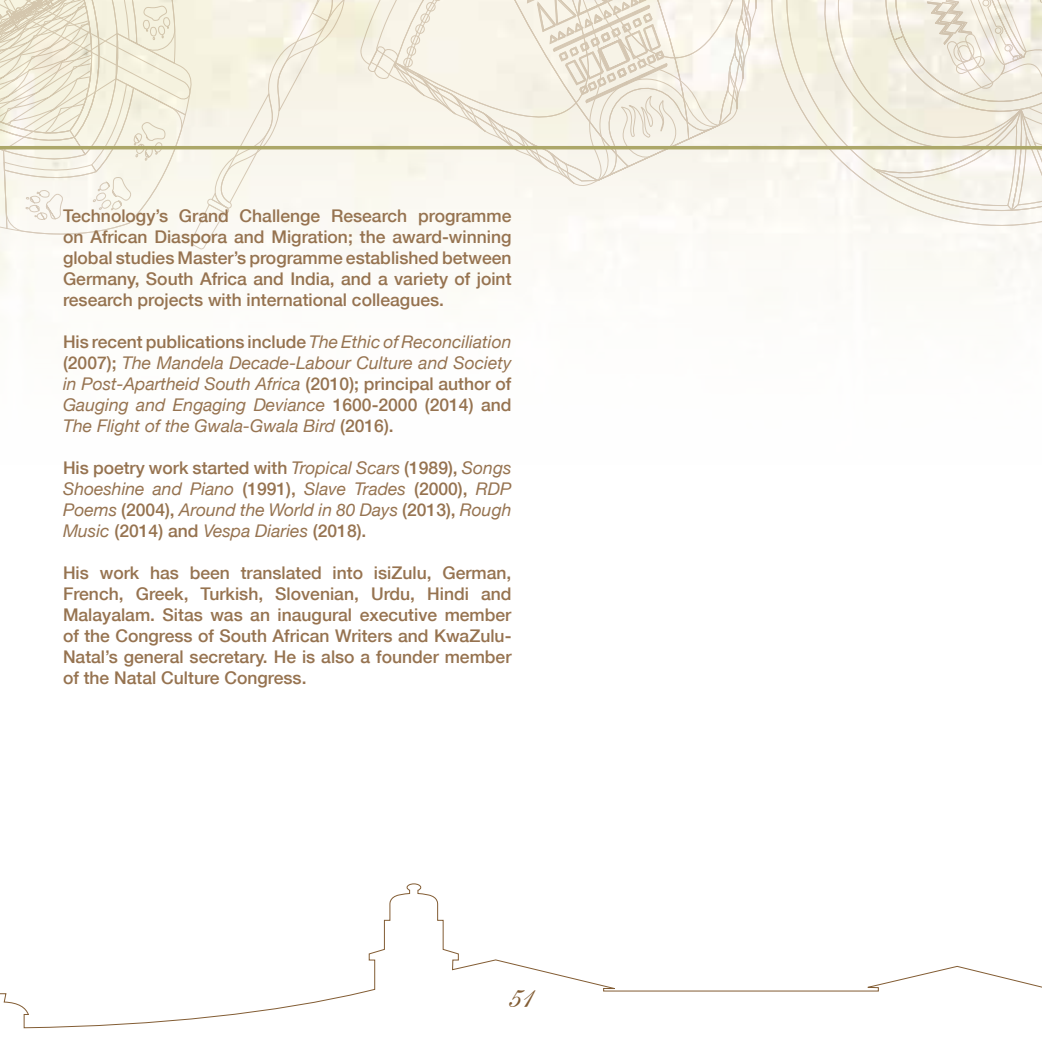
<style>
.page{position:relative;width:1042px;height:1042px;background:#fff}
.page>*{position:absolute;margin:0;border:0;box-sizing:border-box;transform-origin:0 0}
.t1{font:35px "Shelley Allegro BT";color:#825c33}
.t2{font:500 17.5px/21px "Helvetica Neue";color:#967350;text-align:justify}
.t3{font:italic 17.5px/21px "Helvetica Neue";color:#967350;text-align:justify}
.s1{font-weight:500;font-style:normal}
</style>
<div class="page">
<svg style="left:0;top:883px;width:1042px;height:146px"></svg>
<svg style="left:741px;top:0;width:301px;height:256px"></svg>
<svg style="left:806px;top:0;width:236px;height:214px"></svg>
<svg style="left:0;top:0;width:779px;height:251px"></svg>
<hr style="left:0;top:146px;width:1042px;height:3px;background:#aca769">
<p class="t2" style="left:63px;top:204px;width:450px">Technology’s Grand Challenge Research programme on African Diaspora and Migration; the award-winning global studies Master’s programme established between Germany, South Africa and India, and a variety of joint research projects with international colleagues.</p>
<p class="t3" style="left:63px;top:332px;width:450px"><span class="s1">His recent publications include</span> The Ethic of Reconciliation <span class="s1">(2007);</span> The Mandela Decade-Labour Culture and Society in Post-Apartheid South Africa <span class="s1">(2010); principal author of </span>Gauging and Engaging Deviance <span class="s1">1600-2000 (2014) and </span>The Flight of the Gwala-Gwala Bird <span class="s1">(2016).</span></p>
<p class="t3" style="left:63px;top:458px;width:450px"><span class="s1">His poetry work started with</span> Tropical Scars <span class="s1">(1989),</span> Songs Shoeshine and Piano <span class="s1">(1991),</span> Slave Trades <span class="s1">(2000),</span> RDP Poems <span class="s1">(2004),</span> Around the World in 80 Days <span class="s1">(2013),</span> Rough Music <span class="s1">(2014) and</span> Vespa Diaries <span class="s1">(2018).</span></p>
<p class="t2" style="left:63px;top:561px;width:450px">His work has been translated into isiZulu, German, French, Greek, Turkish, Slovenian, Urdu, Hindi and Malayalam. Sitas was an inaugural executive member of the Congress of South African Writers and KwaZulu-Natal’s general secretary. He is also a founder member of the Natal Culture Congress.</p>
<h1 class="t1" style="left:509px;top:974px;width:26px">51</h1>
</div>
